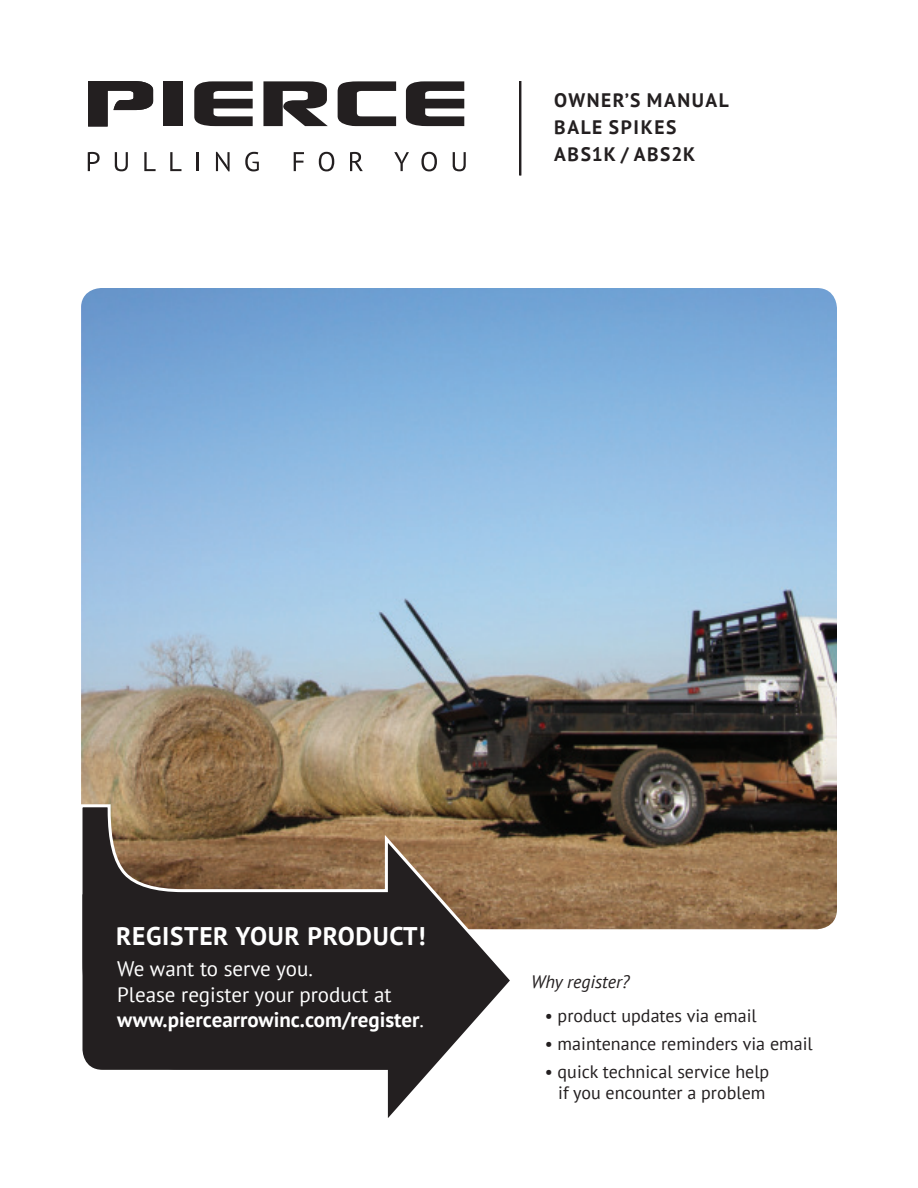
<style>
.page{position:relative;width:918px;height:1188px;background:#fff}
.page>*{position:absolute;margin:0;border:0;box-sizing:border-box;transform-origin:0 0}
.t1{font:700 25.5px "PT Sans";letter-spacing:.025em;color:#fff}
.t2{font:21px/25.2px "PT Sans";color:#fff}
.t3{font:700 19.5px/27px "PT Sans";letter-spacing:.08em;color:#231f20}
.t4{font:18px/21px "PT Sans";color:#231f20;text-align:center}
.t5{font:italic 18px "PT Sans";color:#231f20}
.s1{font-weight:700}
</style>
<div class="page">
<svg style="left:88px;top:152px;width:12px;height:19px"></svg>
<svg style="left:115px;top:152px;width:13px;height:19px"></svg>
<svg style="left:144px;top:152px;width:12px;height:19px"></svg>
<svg style="left:170px;top:152px;width:11px;height:19px"></svg>
<svg style="left:197px;top:152px;width:2px;height:19px"></svg>
<svg style="left:216px;top:152px;width:14px;height:19px"></svg>
<svg style="left:245px;top:152px;width:14px;height:19px"></svg>
<svg style="left:294px;top:152px;width:10px;height:19px"></svg>
<svg style="left:319px;top:152px;width:15px;height:19px"></svg>
<svg style="left:350px;top:152px;width:13px;height:19px"></svg>
<svg style="left:394px;top:152px;width:15px;height:19px"></svg>
<svg style="left:421px;top:152px;width:16px;height:19px"></svg>
<svg style="left:453px;top:152px;width:13px;height:19px"></svg>
<div style="left:163px;top:81px;width:20px;height:45px;background:#231f20"></div>
<svg style="left:194px;top:81px;width:59px;height:45px"></svg>
<svg style="left:263px;top:81px;width:65px;height:45px"></svg>
<svg style="left:338px;top:81px;width:58px;height:45px"></svg>
<svg style="left:406px;top:81px;width:58px;height:45px"></svg>
<svg style="left:88px;top:81px;width:65px;height:45px"></svg>
<hr style="left:519px;top:81px;width:2px;height:94px;background:#231f20">
<img style="left:81px;top:288px;width:756px;height:641px">
<svg style="left:81px;top:803px;width:435px;height:315px"></svg>
<div style="left:82px;top:894px;width:325px;height:176px;background:#231f20"></div>
<p class="t3" style="left:554px;top:88px;width:176px">OWNER’S MANUAL<br>BALE SPIKES<br>ABS1K / ABS2K</p>
<h1 class="t1" style="left:116px;top:927px;width:311px">REGISTER YOUR PRODUCT!</h1>
<p class="t2" style="left:117px;top:959px;width:308px">We want to serve you.<br>Please register your product at <span class="s1">www.piercearrowinc.com/register</span>.</p>
<p class="t5" style="left:531px;top:975px;width:100px">Why register?</p>
<p class="t4" style="left:545px;top:1007px;width:214px">• product updates via email</p>
<p class="t4" style="left:545px;top:1035px;width:270px">• maintenance reminders via email</p>
<p class="t4" style="left:545px;top:1063px;width:226px">• quick technical service help if you encounter a problem</p>
</div>
